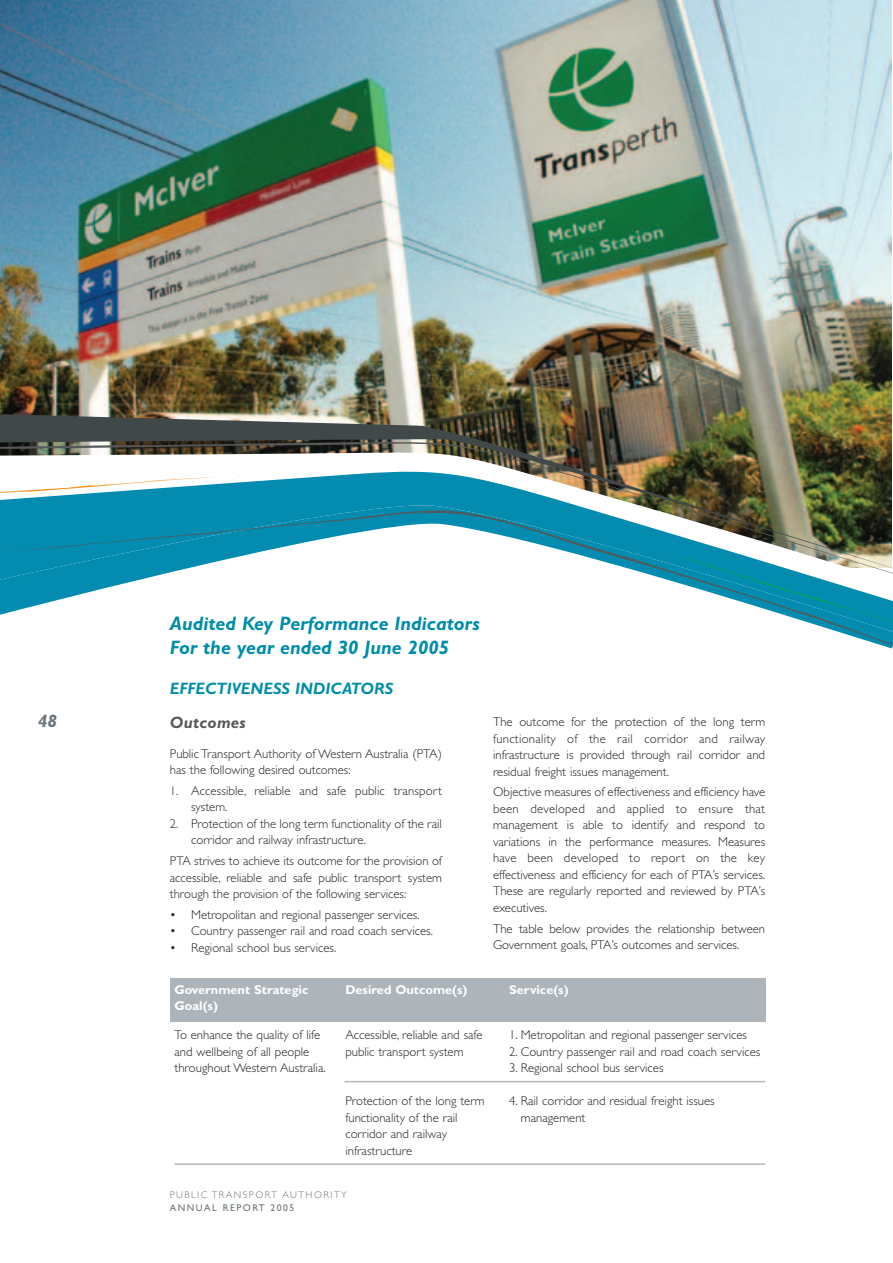
<style>
.page{position:relative;width:893px;height:1263px;background:#fff}
.page>*{position:absolute;margin:0;border:0;box-sizing:border-box;transform-origin:0 0}
.t1{font:italic 700 19.5px/24px "Gill Sans";color:#008da8}
.t2{font:italic 700 18px "Gill Sans";color:#6a757b}
.t3{font:italic 700 16.5px "Gill Sans";color:#008da8}
.t4{font:italic 700 16.5px "Gill Sans";letter-spacing:.015em;color:#57585a}
.t5{font:300 12.75px/16.5px "Gill Sans";color:#231f20}
.t6{font:700 12.75px "Gill Sans";color:#fff}
.t7{font:300 9.75px "Gill Sans";letter-spacing:.15em;color:#6a757b}
.t8{font:9.75px "Gill Sans";letter-spacing:.15em;color:#6a757b}
</style>
<div class="page">
<img style="left:0;top:0;width:893px;height:1165px">
<h2 class="t2" style="left:38px;top:715px;width:21px">48</h2>
<h1 class="t1" style="left:170px;top:613px;width:311px">Audited Key Performance Indicators<br>For the year ended 30 June 2005</h1>
<p class="t3" style="left:170px;top:683px;width:225px">EFFECTIVENESS INDICATORS</p>
<p class="t4" style="left:170px;top:717px;width:77px">Outcomes</p>
<p class="t5" style="left:170px;top:746px;width:274px">Public Transport Authority of Western Australia (PTA) has the following desired outcomes:</p>
<p class="t5" style="left:191px;top:784px;width:252px;text-indent:-21px">1. Accessible, reliable and safe public transport system.</p>
<p class="t5" style="left:191px;top:817px;width:252px;text-indent:-21px">2. Protection of the long term functionality of the rail corridor and railway infrastructure.</p>
<p class="t5" style="left:170px;top:854px;width:274px;text-align:justify">PTA strives to achieve its outcome for the provision of accessible, reliable and safe public transport system through the provision of the following services:</p>
<p class="t5" style="left:170px;top:908px;width:251px">• Metropolitan and regional passenger services.</p>
<p class="t5" style="left:170px;top:924px;width:265px">• Country passenger rail and road coach services.</p>
<p class="t5" style="left:170px;top:941px;width:168px">• Regional school bus services.</p>
<p class="t5" style="left:493px;top:715px;width:274px;text-align:justify">The outcome for the protection of the long term functionality of the rail corridor and railway infrastructure is provided through rail corridor and residual freight issues management.</p>
<p class="t5" style="left:493px;top:785px;width:274px;text-align:justify">Objective measures of effectiveness and efficiency have been developed and applied to ensure that management is able to identify and respond to variations in the performance measures. Measures have been developed to report on the key effectiveness and efficiency for each of PTA’s services.<br>These are regularly reported and reviewed by PTA’s executives.</p>
<p class="t5" style="left:493px;top:921px;width:274px">The table below provides the relationship between<br>Government goals, PTA’s outcomes and services.</p>
<p class="t6" style="left:175px;top:985px;width:135px">Government Strategic</p>
<p class="t6" style="left:345px;top:985px;width:124px">Desired Outcome(s)</p>
<p class="t6" style="left:509px;top:985px;width:61px">Service(s)</p>
<p class="t6" style="left:175px;top:1001px;width:45px">Goal(s)</p>
<p class="t5" style="left:175px;top:1028px;width:147px">To enhance the quality of life</p>
<p class="t5" style="left:345px;top:1028px;width:139px">Accessible, reliable and safe</p>
<p class="t5" style="left:509px;top:1028px;width:239px">1. Metropolitan and regional passenger services</p>
<p class="t5" style="left:175px;top:1045px;width:136px">and wellbeing of all people</p>
<p class="t5" style="left:345px;top:1045px;width:120px">public transport system</p>
<p class="t5" style="left:509px;top:1045px;width:253px">2. Country passenger rail and road coach services</p>
<p class="t5" style="left:175px;top:1061px;width:153px">throughout Western Australia.</p>
<p class="t5" style="left:509px;top:1061px;width:156px">3. Regional school bus services</p>
<p class="t5" style="left:345px;top:1094px;width:141px">Protection of the long term</p>
<p class="t5" style="left:509px;top:1094px;width:207px">4. Rail corridor and residual freight issues</p>
<p class="t5" style="left:345px;top:1111px;width:114px">functionality of the rail</p>
<p class="t5" style="left:521px;top:1111px;width:66px">management</p>
<p class="t5" style="left:345px;top:1127px;width:103px">corridor and railway infrastructure</p>
<p class="t7" style="left:170px;top:1191px;width:178px">PUBLIC TRANSPORT AUTHORITY</p>
<p class="t8" style="left:170px;top:1204px;width:126px">ANNUAL REPORT 2005</p>
</div>
